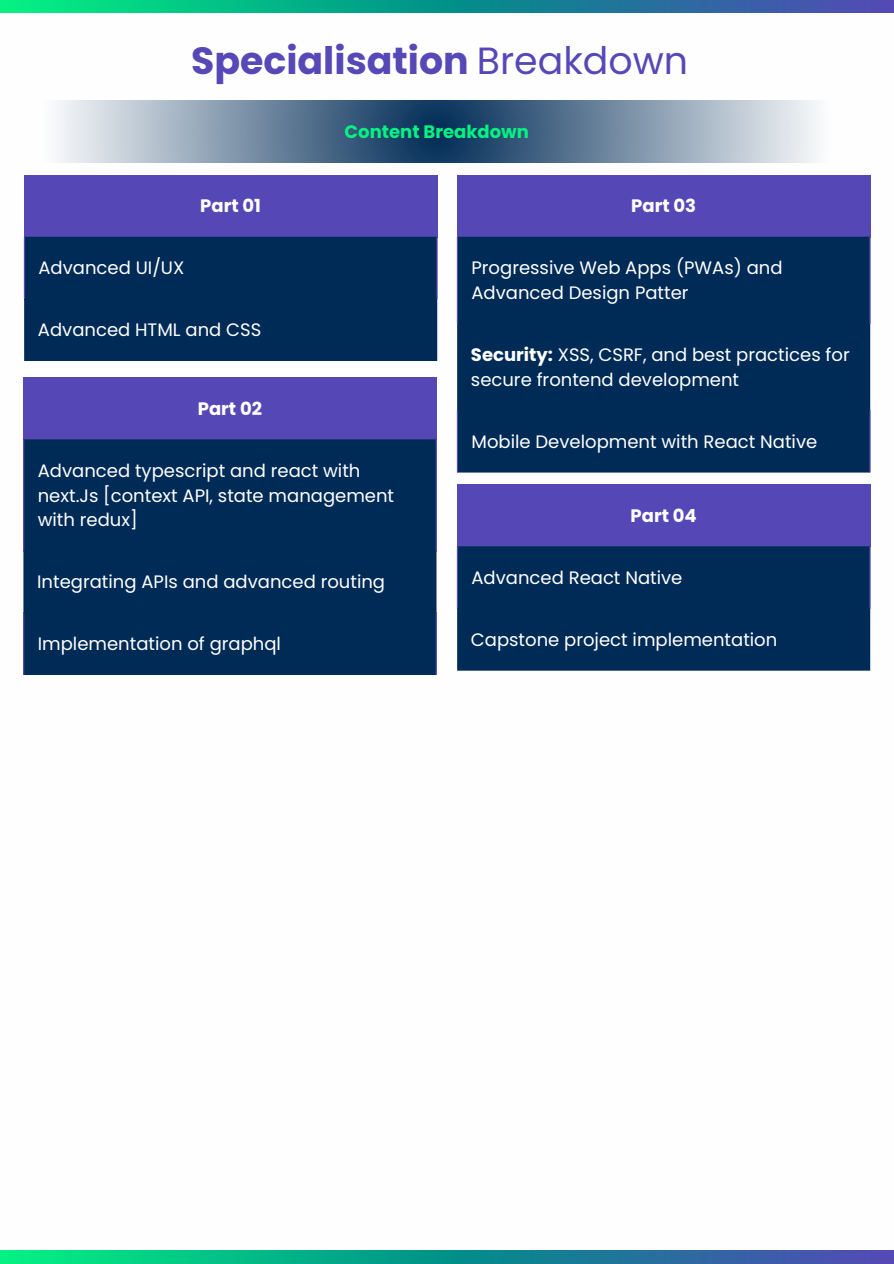
<style>
.page{position:relative;width:894px;height:1264px;background:#fff}
.page>*{position:absolute;margin:0;border:0;box-sizing:border-box;transform-origin:0 0}
.t1{font:700 37.95px "Poppins";color:#5648b7}
.t2{font:18px/24.8px "Poppins";color:#fff}
.t3{font:700 18px "Poppins";color:#fff}
.t4{font:700 18px "Poppins";color:#05f283}
.s1{font-weight:400}
.s2{font-weight:700}
</style>
<div class="page">
<svg style="left:0;top:0;width:893px;height:13px;background:#169692"></svg>
<svg style="left:0;top:1250px;width:893px;height:13px;background:#169692"></svg>
<div style="left:24px;top:175px;width:413px;height:62px;background:#5647b6"></div>
<div style="left:24px;top:237px;width:413px;height:124px;background:#002b56"></div>
<hr style="left:24px;top:237px;width:1px;height:62px;background:#5648b7">
<hr style="left:436px;top:237px;width:1px;height:62px;background:#5648b7">
<svg style="left:56px;top:101px;width:763px;height:62px;background:#7b91a7"></svg>
<div style="left:23px;top:378px;width:413px;height:62px;background:#5647b6"></div>
<div style="left:23px;top:439px;width:413px;height:236px;background:#002b56"></div>
<hr style="left:23px;top:439px;width:1px;height:112px;background:#5648b7">
<hr style="left:23px;top:613px;width:1px;height:62px;background:#5648b7">
<hr style="left:435px;top:439px;width:1px;height:112px;background:#5648b7">
<hr style="left:435px;top:613px;width:1px;height:62px;background:#5648b7">
<div style="left:457px;top:175px;width:413px;height:62px;background:#5647b6"></div>
<div style="left:457px;top:237px;width:413px;height:235px;background:#002b56"></div>
<hr style="left:456px;top:237px;width:2px;height:87px;background:#5648b7">
<hr style="left:456px;top:410px;width:2px;height:62px;background:#5648b7">
<hr style="left:869px;top:237px;width:1px;height:87px;background:#5648b7">
<hr style="left:869px;top:410px;width:1px;height:62px;background:#5648b7">
<div style="left:457px;top:484px;width:413px;height:63px;background:#5647b6"></div>
<div style="left:457px;top:546px;width:413px;height:124px;background:#002b56"></div>
<hr style="left:456px;top:546px;width:2px;height:62px;background:#5648b7">
<hr style="left:869px;top:546px;width:1px;height:62px;background:#5648b7">
<h1 class="t1" style="left:191px;top:34px;width:498px">Specialisation <span class="s1">Breakdown</span></h1>
<p class="t2" style="left:38px;top:255px;width:147px">Advanced UI/UX</p>
<p class="t3" style="left:200px;top:193px;width:62px">Part 01</p>
<p class="t2" style="left:38px;top:317px;width:225px">Advanced HTML and CSS</p>
<p class="t3" style="left:198px;top:396px;width:66px">Part 02</p>
<p class="t4" style="left:344px;top:119px;width:186px">Content Breakdown</p>
<p class="t3" style="left:631px;top:193px;width:66px">Part 03</p>
<p class="t2" style="left:471px;top:255px;width:312px">Progressive Web Apps (PWAs) and<br>Advanced Design Patter</p>
<p class="t2" style="left:471px;top:342px;width:380px"><span class="s2">Security:</span> XSS, CSRF, and best practices for secure frontend development</p>
<p class="t2" style="left:471px;top:429px;width:347px">Mobile Development with React Native</p>
<p class="t2" style="left:38px;top:458px;width:358px">Advanced typescript and react with next.Js [context API, state management with redux]</p>
<p class="t2" style="left:37px;top:569px;width:349px">Integrating APIs and advanced routing</p>
<p class="t2" style="left:38px;top:631px;width:245px">Implementation of graphql</p>
<p class="t3" style="left:630px;top:503px;width:68px">Part 04</p>
<p class="t2" style="left:471px;top:565px;width:212px">Advanced React Native</p>
<p class="t2" style="left:471px;top:627px;width:308px">Capstone project implementation</p>
</div>
